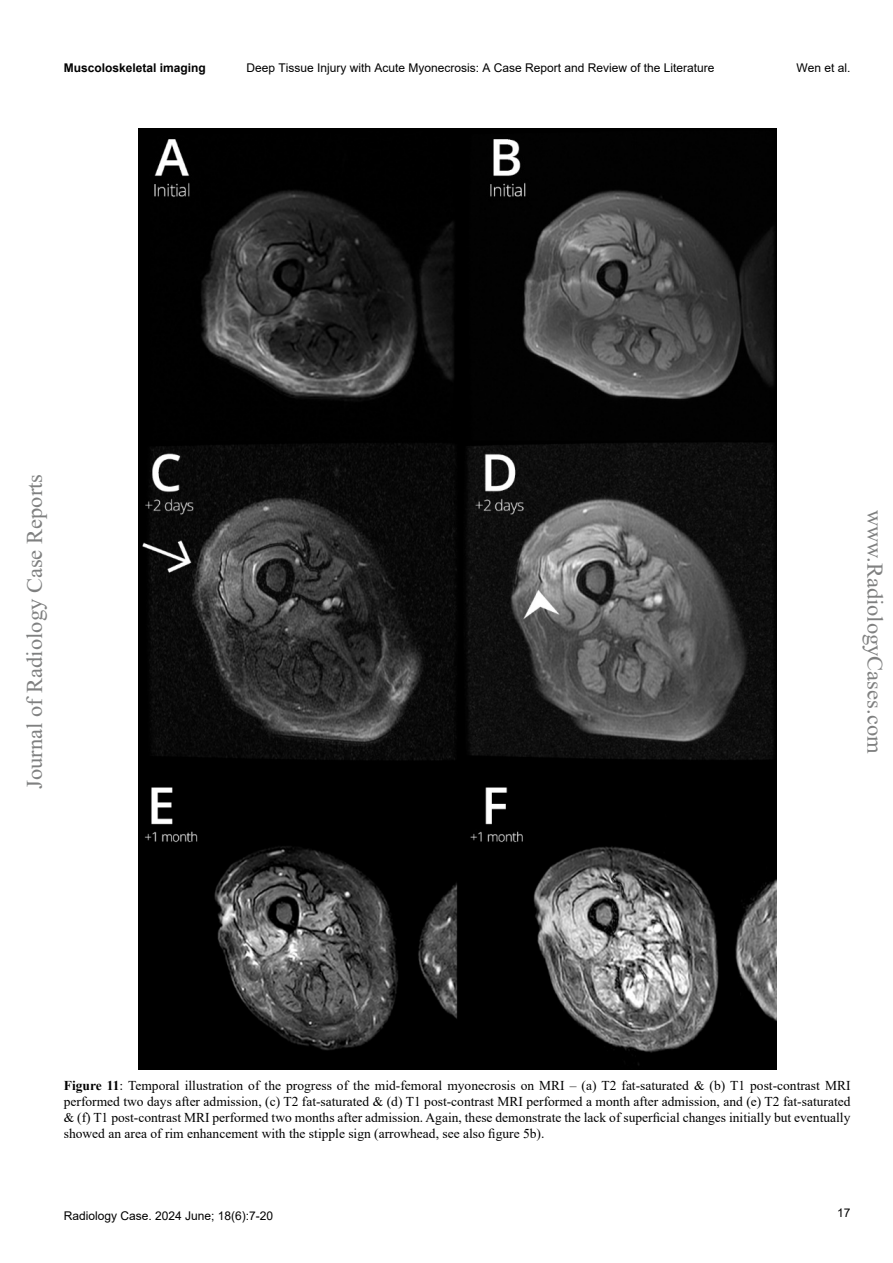
<style>
.page{position:relative;width:893px;height:1263px;background:#fff}
.page>*{position:absolute;margin:0;border:0;box-sizing:border-box;transform-origin:0 0}
.t1{font:22.5px "Times New Roman";color:#7f8080}
.t2{font:13.5px/16.2px "Times New Roman";color:#000;text-align:justify}
.t3{font:12px "Arial";color:#000}
.t4{font:700 12px "Arial";color:#000}
.s1{font-weight:700}
</style>
<div class="page">
<img style="left:138px;top:129px;width:638px;height:941px">
<p class="t4" style="left:64px;top:60px;width:144px">Muscoloskeletal imaging</p>
<p class="t3" style="left:246px;top:60px;width:470px">Deep Tissue Injury with Acute Myonecrosis: A Case Report and Review of the Literature</p>
<p class="t3" style="left:796px;top:60px;width:56px">Wen et al.</p>
<h1 class="t1" style="left:19px;top:789px;width:316px;rotate:-90deg">Journal of Radiology Case Reports</h1>
<h1 class="t1" style="left:891px;top:510px;width:245px;rotate:90deg">www.RadiologyCases.com</h1>
<p class="t2" style="left:64px;top:1076px;width:788px"><span class="s1">Figure 11</span>: Temporal illustration of the progress of the mid-femoral myonecrosis on MRI – (a) T2 fat-saturated &amp; (b) T1 post-contrast MRI performed two days after admission, (c) T2 fat-saturated &amp; (d) T1 post-contrast MRI performed a month after admission, and (e) T2 fat-saturated &amp; (f) T1 post-contrast MRI performed two months after admission. Again, these demonstrate the lack of superficial changes initially but eventually showed an area of rim enhancement with the stipple sign (arrowhead, see also figure 5b).</p>
<p class="t3" style="left:64px;top:1208px;width:211px">Radiology Case. 2024 June; 18(6):7-20</p>
<p class="t3" style="left:837px;top:1204px;width:15px">17</p>
</div>
